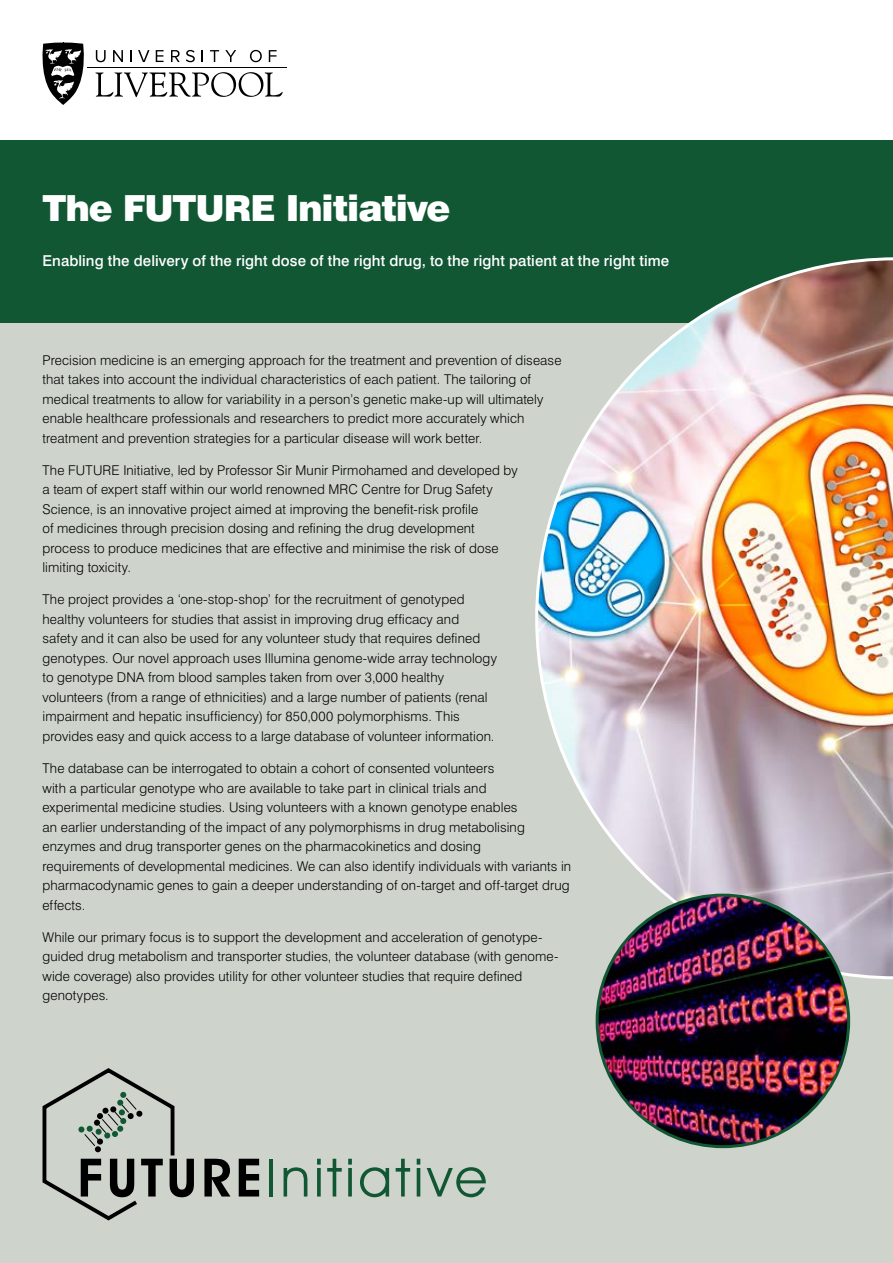
<style>
.page{position:relative;width:893px;height:1263px;background:#fff}
.page>*{position:absolute;margin:0;border:0;box-sizing:border-box;transform-origin:0 0}
.t1{font:900 36px "Swiss 721 BT";letter-spacing:-.03em;color:#fff}
.t2{font:500 15px "Swiss 721 BT";letter-spacing:.005em;color:#fff}
.t3{font:300 13.5px/19.5px "Swiss 721 BT";letter-spacing:.01em;color:#000}
</style>
<div class="page">
<div style="left:0;top:202px;width:893px;height:1061px;background:#ced4cc"></div>
<div style="left:0;top:140px;width:893px;height:183px;background:#115734"></div>
<img style="left:535px;top:257px;width:358px;height:722px">
<svg style="left:43px;top:43px;width:41px;height:62px"></svg>
<hr style="left:88px;top:67px;width:199px;height:1px;background:#000">
<svg style="left:130px;top:50px;width:2px;height:12px"></svg>
<svg style="left:156px;top:50px;width:8px;height:12px"></svg>
<svg style="left:138px;top:50px;width:12px;height:12px"></svg>
<svg style="left:113px;top:50px;width:10px;height:12px"></svg>
<svg style="left:96px;top:50px;width:10px;height:12px"></svg>
<svg style="left:269px;top:50px;width:8px;height:12px"></svg>
<svg style="left:225px;top:50px;width:11px;height:12px"></svg>
<svg style="left:210px;top:50px;width:9px;height:12px"></svg>
<svg style="left:171px;top:50px;width:9px;height:12px"></svg>
<svg style="left:250px;top:50px;width:12px;height:12px"></svg>
<svg style="left:202px;top:50px;width:1px;height:12px"></svg>
<svg style="left:186px;top:50px;width:9px;height:12px"></svg>
<svg style="left:95px;top:72px;width:188px;height:25px"></svg>
<img style="left:597px;top:895px;width:252px;height:252px;border-radius:126px">
<svg style="left:204px;top:1159px;width:26px;height:37px"></svg>
<svg style="left:239px;top:1159px;width:20px;height:37px"></svg>
<hr style="left:270px;top:1159px;width:3px;height:37px;background:#115734">
<svg style="left:284px;top:1167px;width:23px;height:29px"></svg>
<svg style="left:317px;top:1159px;width:4px;height:5px"></svg>
<svg style="left:317px;top:1168px;width:4px;height:28px"></svg>
<svg style="left:327px;top:1159px;width:15px;height:37px"></svg>
<svg style="left:348px;top:1159px;width:4px;height:5px"></svg>
<svg style="left:348px;top:1168px;width:4px;height:28px"></svg>
<svg style="left:360px;top:1167px;width:29px;height:30px"></svg>
<svg style="left:396px;top:1159px;width:14px;height:37px"></svg>
<svg style="left:417px;top:1159px;width:3px;height:5px"></svg>
<hr style="left:417px;top:1168px;width:3px;height:28px;background:#115734">
<svg style="left:427px;top:1167px;width:59px;height:30px"></svg>
<svg style="left:42px;top:1068px;width:152px;height:153px"></svg>
<h1 class="t1" style="left:43px;top:186px;width:409px">The FUTURE Initiative</h1>
<p class="t2" style="left:43px;top:251px;width:628px">Enabling the delivery of the right dose of the right drug, to the right patient at the right time</p>
<p class="t3" style="left:43px;top:350px;width:520px">Precision medicine is an emerging approach for the treatment and prevention of disease that takes into account the individual characteristics of each patient. The tailoring of medical treatments to allow for variability in a person’s genetic make-up will ultimately enable healthcare professionals and researchers to predict more accurately which treatment and prevention strategies for a particular disease will work better.</p>
<p class="t3" style="left:43px;top:460px;width:477px">The FUTURE Initiative, led by Professor Sir Munir Pirmohamed and developed by a team of expert staff within our world renowned MRC Centre for Drug Safety Science, is an innovative project aimed at improving the benefit-risk profile<br>of medicines through precision dosing and refining the drug development process to produce medicines that are effective and minimise the risk of dose limiting toxicity.</p>
<p class="t3" style="left:43px;top:590px;width:456px">The project provides a ‘one-stop-shop’ for the recruitment of genotyped healthy volunteers for studies that assist in improving drug efficacy and safety and it can also be used for any volunteer study that requires defined genotypes. Our novel approach uses Illumina genome-wide array technology to genotype DNA from blood samples taken from over 3,000 healthy volunteers (from a range of ethnicities) and a large number of patients (renal impairment and hepatic insufficiency) for 850,000 polymorphisms. This provides easy and quick access to a large database of volunteer information.</p>
<p class="t3" style="left:43px;top:758px;width:530px">The database can be interrogated to obtain a cohort of consented volunteers<br>with a particular genotype who are available to take part in clinical trials and<br>experimental medicine studies. Using volunteers with a known genotype enables<br>an earlier understanding of the impact of any polymorphisms in drug metabolising enzymes and drug transporter genes on the pharmacokinetics and dosing<br>requirements of developmental medicines. We can also identify individuals with variants in pharmacodynamic genes to gain a deeper understanding of on-target and off-target drug effects.</p>
<p class="t3" style="left:43px;top:927px;width:517px">While our primary focus is to support the development and acceleration of genotype&shy;guided drug metabolism and transporter studies, the volunteer database (with genome&shy;wide coverage) also provides utility for other volunteer studies that require defined genotypes.</p>
</div>
